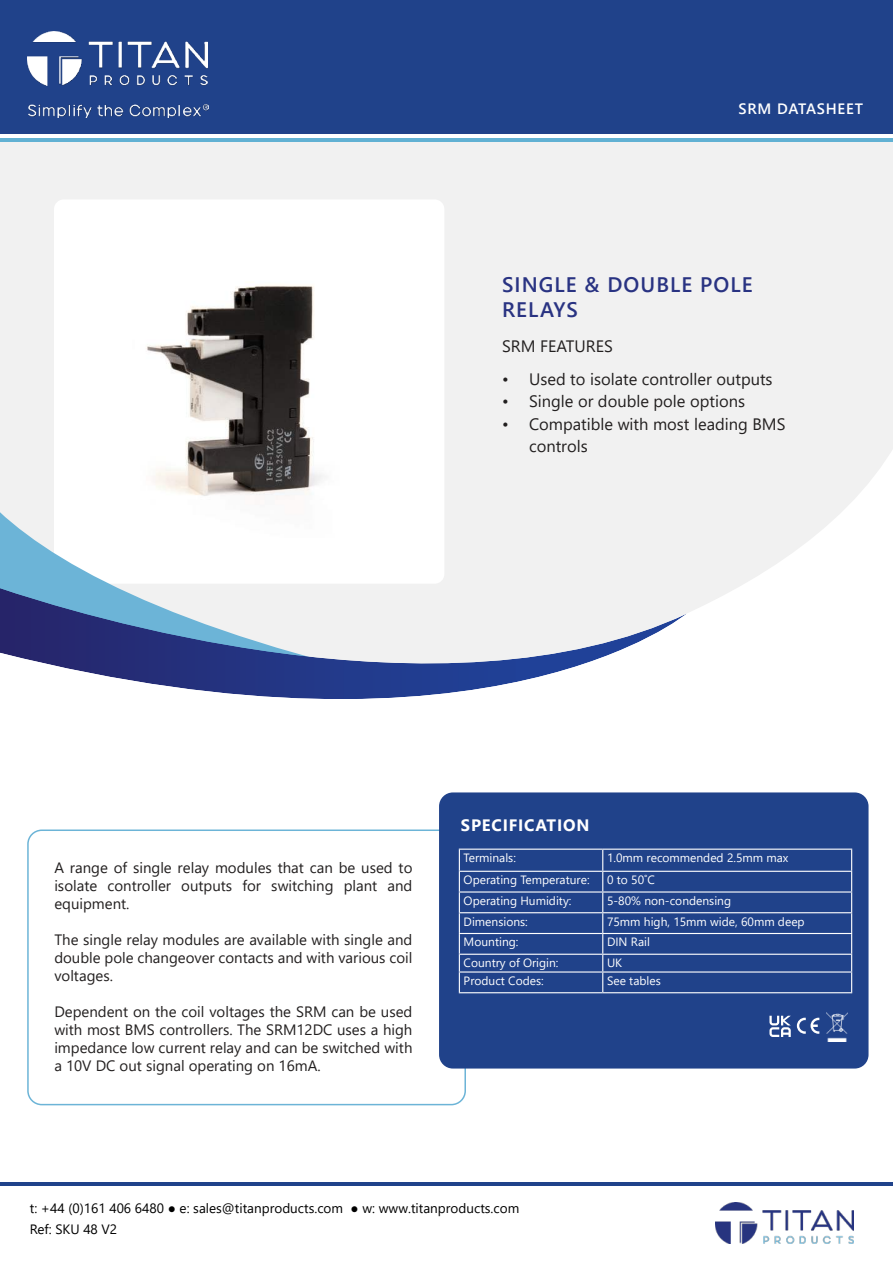
<style>
.page{position:relative;width:893px;height:1263px;background:#fff}
.page>*{position:absolute;margin:0;border:0;box-sizing:border-box;transform-origin:0 0}
.t1{font:600 21px/25.2px "Segoe UI";letter-spacing:.05em;color:#293382}
.t2{font:16.5px/22.5px "Segoe UI";color:#221f1f}
.t3{font:700 16.5px "Segoe UI";letter-spacing:.05em;color:#fff}
.t4{font:15px/18px "Segoe UI";color:#221f1f;text-align:justify}
.t5{font:600 15px "Segoe UI";letter-spacing:.05em;color:#fff}
.t6{font:13.5px/21px "Segoe UI";color:#000}
.t7{font:12px "Segoe UI";color:#fff}
</style>
<div class="page">
<div style="left:0;top:142px;width:893px;height:550px;background:#f1f1f1"></div>
<svg style="left:687px;top:450px;width:206px;height:242px;fill:#fff"></svg>
<hr style="left:0;top:138px;width:893px;height:4px;background:#61b1d3">
<div style="left:0;top:0;width:893px;height:134px;background:#20428a"></div>
<img style="left:27px;top:31px;width:181px;height:54px">
<img style="left:715px;top:1202px;width:138px;height:41px">
<img style="left:28px;top:104px;width:180px;height:14px">
<div style="left:27px;top:829px;width:439px;height:276px;border:2px solid #6cb4d7;border-radius:14px"></div>
<div style="left:439px;top:792px;width:429px;height:276px;background:#20428a;border-radius:14px"></div>
<svg style="left:797px;top:1018px;width:22px;height:16px"></svg>
<svg style="left:769px;top:1016px;width:22px;height:21px"></svg>
<img style="left:826px;top:1012px;width:21px;height:30px">
<hr style="left:459px;top:848px;width:143px;height:2px;background:#fff">
<hr style="left:459px;top:871px;width:143px;height:1px;background:#fff">
<hr style="left:459px;top:891px;width:143px;height:1px;background:#fff">
<hr style="left:459px;top:912px;width:143px;height:1px;background:#fff">
<hr style="left:459px;top:933px;width:143px;height:1px;background:#fff">
<hr style="left:459px;top:954px;width:143px;height:1px;background:#fff">
<hr style="left:459px;top:971px;width:143px;height:1px;background:#fff">
<svg style="left:459px;top:850px;width:1px;height:142px"></svg>
<hr style="left:459px;top:992px;width:143px;height:1px;background:#fff">
<hr style="left:602px;top:848px;width:250px;height:2px;background:#fff">
<hr style="left:602px;top:871px;width:250px;height:1px;background:#fff">
<hr style="left:602px;top:891px;width:250px;height:1px;background:#fff">
<hr style="left:602px;top:912px;width:250px;height:1px;background:#fff">
<hr style="left:602px;top:933px;width:250px;height:1px;background:#fff">
<hr style="left:602px;top:954px;width:250px;height:1px;background:#fff">
<hr style="left:602px;top:971px;width:250px;height:1px;background:#fff">
<svg style="left:602px;top:850px;width:1px;height:142px"></svg>
<svg style="left:851px;top:850px;width:1px;height:142px"></svg>
<hr style="left:602px;top:992px;width:250px;height:1px;background:#fff">
<div style="left:54px;top:199px;width:390px;height:385px;background:#fff;border-radius:10px"></div>
<svg style="left:0;top:512px;width:118px;height:76px"></svg>
<img style="left:0;top:588px;width:687px;height:111px">
<hr style="left:0;top:1182px;width:893px;height:3px;background:#20428a">
<img style="left:146px;top:285px;width:177px;height:211px">
<p class="t5" style="left:739px;top:100px;width:126px">SRM DATASHEET</p>
<h1 class="t1" style="left:502px;top:272px;width:252px">SINGLE &amp; DOUBLE POLE<br>RELAYS</h1>
<p class="t2" style="left:502px;top:334px;width:112px">SRM FEATURES</p>
<p class="t2" style="left:502px;top:368px;width:272px">• Used to isolate controller outputs</p>
<p class="t2" style="left:502px;top:390px;width:244px">• Single or double pole options</p>
<p class="t2" style="left:529px;top:413px;width:258px;text-indent:-27px">• Compatible with most leading BMS controls</p>
<p class="t4" style="left:54px;top:857px;width:360px">A range of single relay modules that can be used to isolate controller outputs for switching plant and equipment.</p>
<p class="t4" style="left:54px;top:929px;width:360px">The single relay modules are available with single and double pole changeover contacts and with various coil voltages.</p>
<p class="t4" style="left:54px;top:1001px;width:360px">Dependent on the coil voltages the SRM can be used with most BMS controllers. The SRM12DC uses a high impedance low current relay and can be switched with a 10V DC out signal operating on 16mA.</p>
<p class="t3" style="left:461px;top:819px;width:130px">SPECIFICATION</p>
<p class="t7" style="left:464px;top:846px;width:54px">Terminals:</p>
<p class="t7" style="left:607px;top:846px;width:183px">1.0mm recommended 2.5mm max</p>
<p class="t7" style="left:464px;top:869px;width:128px">Operating Temperature:</p>
<p class="t7" style="left:607px;top:869px;width:49px">0 to 50˚C</p>
<p class="t7" style="left:464px;top:889px;width:109px">Operating Humidity:</p>
<p class="t7" style="left:607px;top:889px;width:126px">5-80% non-condensing</p>
<p class="t7" style="left:464px;top:910px;width:66px">Dimensions:</p>
<p class="t7" style="left:607px;top:910px;width:199px">75mm high, 15mm wide, 60mm deep</p>
<p class="t7" style="left:464px;top:931px;width:56px">Mounting:</p>
<p class="t7" style="left:607px;top:931px;width:44px">DIN Rail</p>
<p class="t7" style="left:464px;top:952px;width:96px">Country of Origin:</p>
<p class="t7" style="left:607px;top:952px;width:17px">UK</p>
<p class="t7" style="left:464px;top:969px;width:82px">Product Codes:</p>
<p class="t7" style="left:607px;top:969px;width:55px">See tables</p>
<p class="t6" style="left:30px;top:1197px;width:491px">t: +44 (0)161 406 6480 ● e: sales@titanproducts.com ● w: www.titanproducts.com<br>Ref: SKU 48 V2</p>
</div>
